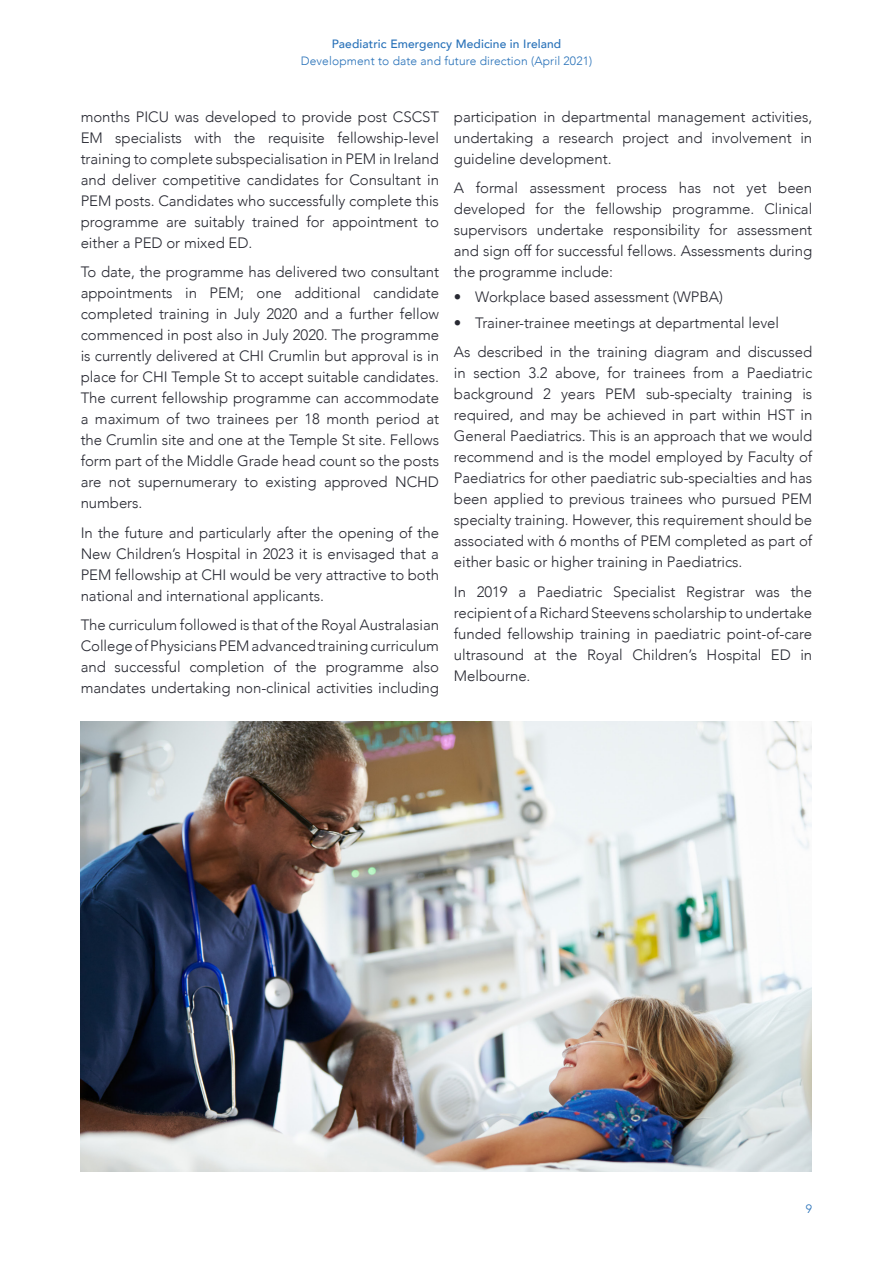
<style>
.page{position:relative;width:893px;height:1263px;background:#fff}
.page>*{position:absolute;margin:0;border:0;box-sizing:border-box;transform-origin:0 0}
.t1{font:300 15px/21px "Avenir";letter-spacing:-.005em;color:#282932;text-align:justify}
.t2{font:300 12px "Avenir";letter-spacing:.01em;color:#2670b8}
.t3{font:500 12px "Avenir";letter-spacing:.01em;color:#2670b8}
</style>
<div class="page">
<img style="left:81px;top:721px;width:731px;height:450px">
<p class="t3" style="left:332px;top:34px;width:231px">Paediatric Emergency Medicine in Ireland</p>
<p class="t2" style="left:301px;top:54px;width:293px">Development to date and future direction (April 2021)</p>
<p class="t1" style="left:81px;top:106px;width:360px">months PICU was developed to provide post CSCST EM specialists with the requisite fellowship-level training to complete subspecialisation in PEM in Ireland and deliver competitive candidates for Consultant in PEM posts. Candidates who successfully complete this programme are suitably trained for appointment to either a PED or mixed ED.</p>
<p class="t1" style="left:81px;top:261px;width:360px">To date, the programme has delivered two consultant appointments in PEM; one additional candidate completed training in July 2020 and a further fellow commenced in post also in July 2020. The programme is currently delivered at CHI Crumlin but approval is in place for CHI Temple St to accept suitable candidates.<br>The current fellowship programme can accommodate a maximum of two trainees per 18 month period at the Crumlin site and one at the Temple St site. Fellows form part of the Middle Grade head count so the posts are not supernumerary to existing approved NCHD numbers.</p>
<p class="t1" style="left:81px;top:522px;width:360px">In the future and particularly after the opening of the New Children’s Hospital in 2023 it is envisaged that a PEM fellowship at CHI would be very attractive to both national and international applicants.</p>
<p class="t1" style="left:81px;top:614px;width:360px">The curriculum followed is that of the Royal Australasian College of Physicians PEM advanced training curriculum and successful completion of the programme also mandates undertaking non-clinical activities including</p>
<p class="t1" style="left:454px;top:106px;width:360px">participation in departmental management activities, undertaking a research project and involvement in guideline development.</p>
<p class="t1" style="left:454px;top:177px;width:360px">A formal assessment process has not yet been developed for the fellowship programme. Clinical supervisors undertake responsibility for assessment and sign off for successful fellows. Assessments during the programme include:</p>
<p class="t1" style="left:454px;top:287px;width:270px">• Workplace based assessment (WPBA)</p>
<p class="t1" style="left:454px;top:312px;width:327px">• Trainer-trainee meetings at departmental level</p>
<p class="t1" style="left:454px;top:341px;width:360px">As described in the training diagram and discussed in section 3.2 above, for trainees from a Paediatric background 2 years PEM sub-specialty training is required, and may be achieved in part within HST in General Paediatrics. This is an approach that we would recommend and is the model employed by Faculty of Paediatrics for other paediatric sub-specialties and has been applied to previous trainees who pursued PEM specialty training. However, this requirement should be associated with 6 months of PEM completed as part of either basic or higher training in Paediatrics.</p>
<p class="t1" style="left:454px;top:581px;width:360px">In 2019 a Paediatric Specialist Registrar was the recipient of a Richard Steevens scholarship to undertake funded fellowship training in paediatric point-of-care ultrasound at the Royal Children’s Hospital ED in Melbourne.</p>
<p class="t2" style="left:806px;top:1202px;width:8px">9</p>
</div>
